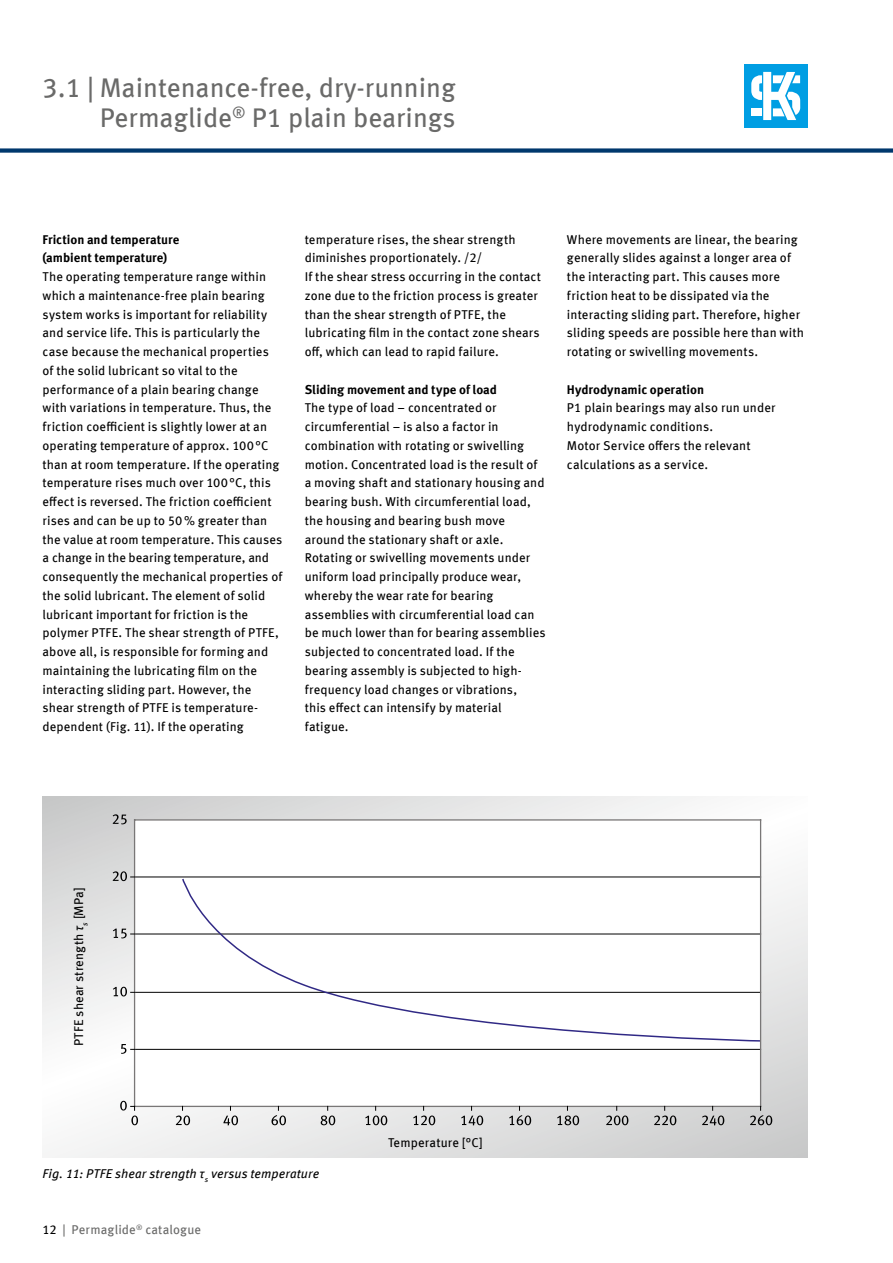
<style>
.page{position:relative;width:893px;height:1263px;background:#fff}
.page>*{position:absolute;margin:0;border:0;box-sizing:border-box;transform-origin:0 0}
.t1{font:27px/30px "Meta OFC";color:#6a6a69;text-align:right}
.t2{font:12.75px/18.8px "Meta OFC";letter-spacing:.01em;color:#000}
.t3{font:700 12.75px/18.8px "Meta OFC";color:#000}
.t4{font:italic 12.75px "Meta OFC";letter-spacing:.005em;color:#000}
.t5{font:12.75px "Meta OFC";letter-spacing:.01em;color:#6a6a69}
.s1{font-style:italic}
.s2{color:#000}
</style>
<div class="page">
<div style="left:744px;top:64px;width:64px;height:64px;background:#009ee3"></div>
<svg style="left:751px;top:72px;width:49px;height:48px"></svg>
<svg style="left:43px;top:796px;width:765px;height:362px"></svg>
<hr style="left:0;top:149px;width:893px;height:3px;background:#00386d">
<div style="left:135px;top:820px;width:626px;height:286px;background:#fff"></div>
<hr style="left:135px;top:1049px;width:626px;height:1px;background:#000">
<hr style="left:135px;top:992px;width:626px;height:1px;background:#000">
<hr style="left:135px;top:934px;width:626px;height:1px;background:#000">
<hr style="left:135px;top:877px;width:626px;height:1px;background:#000">
<hr style="left:135px;top:819px;width:626px;height:1px;background:#797777">
<hr style="left:760px;top:820px;width:1px;height:286px;background:#797777">
<hr style="left:135px;top:1106px;width:626px;height:1px;background:#797777">
<hr style="left:134px;top:820px;width:1px;height:286px;background:#797777">
<svg style="left:121px;top:1044px;width:14px;height:10px"></svg>
<svg style="left:113px;top:987px;width:22px;height:9px"></svg>
<svg style="left:113px;top:928px;width:22px;height:10px"></svg>
<svg style="left:113px;top:871px;width:22px;height:10px"></svg>
<svg style="left:113px;top:814px;width:14px;height:10px"></svg>
<svg style="left:120px;top:1101px;width:18px;height:24px"></svg>
<svg style="left:176px;top:1106px;width:14px;height:19px"></svg>
<svg style="left:223px;top:1106px;width:15px;height:19px"></svg>
<svg style="left:271px;top:1106px;width:15px;height:19px"></svg>
<svg style="left:321px;top:1106px;width:14px;height:19px"></svg>
<svg style="left:365px;top:1106px;width:22px;height:19px"></svg>
<svg style="left:413px;top:1106px;width:22px;height:19px"></svg>
<svg style="left:461px;top:1106px;width:22px;height:19px"></svg>
<svg style="left:509px;top:1106px;width:22px;height:19px"></svg>
<svg style="left:557px;top:1106px;width:22px;height:19px"></svg>
<svg style="left:606px;top:1106px;width:22px;height:19px"></svg>
<svg style="left:654px;top:1106px;width:22px;height:19px"></svg>
<svg style="left:702px;top:1106px;width:22px;height:19px"></svg>
<svg style="left:750px;top:1106px;width:22px;height:19px"></svg>
<svg style="left:181px;top:877px;width:579px;height:165px"></svg>
<h1 class="t1" style="left:43px;top:73px;width:415px">3.1 | Maintenance-free, dry-running<br>Permaglide<sup>®</sup> P1 plain bearings</h1>
<p class="t3" style="left:43px;top:230px;width:138px">Friction and temperature (ambient temperature)</p>
<p class="t2" style="left:43px;top:267px;width:241px">The operating temperature range within which a maintenance-free plain bearing system works is important for reliability and service life. This is particularly the case because the mechanical properties of the solid lubricant so vital to the performance of a plain bearing change with variations in temperature. Thus, the friction coefficient is slightly lower at an operating temperature of approx. 100°C than at room temperature. If the operating temperature rises much over 100°C, this effect is reversed. The friction coefficient rises and can be up to 50% greater than the value at room temperature. This causes a change in the bearing temperature, and consequently the mechanical properties of the solid lubricant. The element of solid lubricant important for friction is the polymer PTFE. The shear strength of PTFE, above all, is responsible for forming and maintaining the lubricating film on the interacting sliding part. However, the shear strength of PTFE is temperature&shy;dependent (Fig. 11). If the operating</p>
<p class="t2" style="left:305px;top:230px;width:238px">temperature rises, the shear strength diminishes proportionately. /2/<br>If the shear stress occurring in the contact zone due to the friction process is greater than the shear strength of PTFE, the lubricating film in the contact zone shears off, which can lead to rapid failure.</p>
<p class="t3" style="left:305px;top:380px;width:194px">Sliding movement and type of load</p>
<p class="t2" style="left:305px;top:399px;width:242px">The type of load – concentrated or circumferential – is also a factor in combination with rotating or swivelling motion. Concentrated load is the result of a moving shaft and stationary housing and bearing bush. With circumferential load, the housing and bearing bush move around the stationary shaft or axle.<br>Rotating or swivelling movements under uniform load principally produce wear, whereby the wear rate for bearing assemblies with circumferential load can be much lower than for bearing assemblies subjected to concentrated load. If the bearing assembly is subjected to high&shy;frequency load changes or vibrations,<br>this effect can intensify by material fatigue.</p>
<p class="t2" style="left:567px;top:230px;width:239px">Where movements are linear, the bearing generally slides against a longer area of the interacting part. This causes more friction heat to be dissipated via the interacting sliding part. Therefore, higher sliding speeds are possible here than with rotating or swivelling movements.</p>
<p class="t3" style="left:567px;top:380px;width:139px">Hydrodynamic operation</p>
<p class="t2" style="left:567px;top:399px;width:210px">P1 plain bearings may also run under hydrodynamic conditions.<br>Motor Service offers the relevant calculations as a service.</p>
<p class="t2" style="left:70px;top:1046px;width:160px;rotate:-90deg">PTFE shear strength <span class="s1">τ</span><sub>s</sub> [MPa]</p>
<p class="t4" style="left:43px;top:1166px;width:278px">Fig. 11: PTFE shear strength τ<sub>s</sub> versus temperature</p>
<p class="t5" style="left:43px;top:1222px;width:160px"><span class="s2">12</span> | Permaglide<sup>®</sup> catalogue</p>
<p class="t2" style="left:388px;top:1133px;width:96px">Temperature [°C]</p>
</div>
